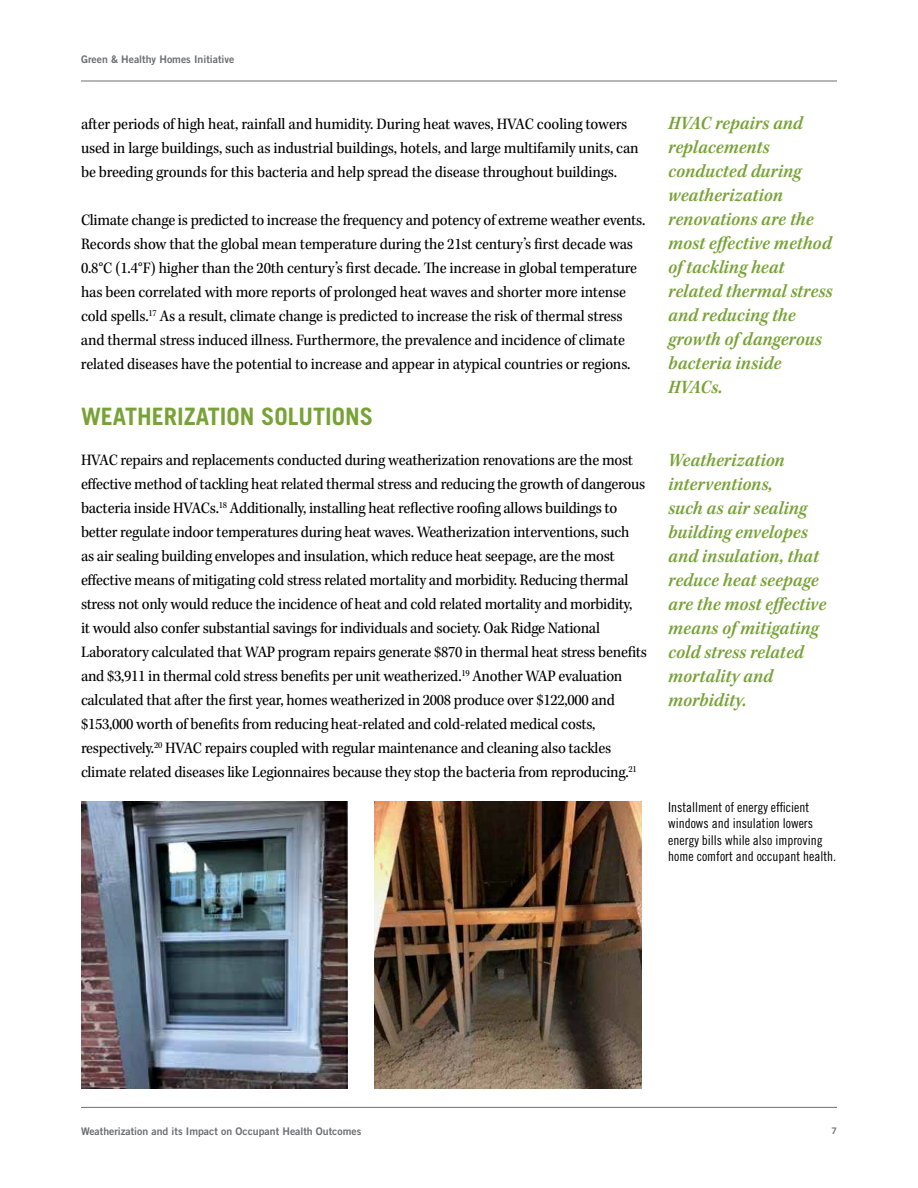
<style>
.page{position:relative;width:918px;height:1188px;background:#fff}
.page>*{position:absolute;margin:0;border:0;box-sizing:border-box;transform-origin:0 0}
.t1{font:700 24px "Trade Gothic";color:#78a236}
.t2{font:19.5px/24px "Kepler Std Semibold Scn It";color:#78a236}
.t3{font:16.5px/24px "Kepler Std Scn";letter-spacing:-.015em;color:#000}
.t4{font:13.5px/16.5px "Trade Gothic Cond Eighteen";color:#000}
.t5{font:10.5px "Trade Gothic Bold Two";color:#6d6e71}
.t6{font:9px "Trade Gothic Bold Two";color:#6d6e71}
</style>
<div class="page">
<hr style="left:81px;top:81px;width:756px;height:1px;background:#6d6e71">
<hr style="left:81px;top:1107px;width:756px;height:1px;background:#6d6e71">
<img style="left:81px;top:801px;width:267px;height:288px">
<img style="left:375px;top:801px;width:266px;height:288px">
<p class="t5" style="left:81px;top:52px;width:155px">Green &amp; Healthy Homes Initiative</p>
<p class="t3" style="left:81px;top:112px;width:559px">after periods of high heat, rainfall and humidity. During heat waves, HVAC cooling towers used in large buildings, such as industrial buildings, hotels, and large multifamily units, can be breeding grounds for this bacteria and help spread the disease throughout buildings.</p>
<p class="t3" style="left:81px;top:208px;width:566px">Climate change is predicted to increase the frequency and potency of extreme weather events.<br>Records show that the global mean temperature during the 21st century’s first decade was 0.8°C (1.4°F) higher than the 20th century’s first decade. The increase in global temperature has been correlated with more reports of prolonged heat waves and shorter more intense cold spells.<sup>17</sup> As a result, climate change is predicted to increase the risk of thermal stress and thermal stress induced illness. Furthermore, the prevalence and incidence of climate related diseases have the potential to increase and appear in atypical countries or regions.</p>
<h1 class="t1" style="left:81px;top:401px;width:294px">WEATHERIZATION SOLUTIONS</h1>
<p class="t3" style="left:81px;top:448px;width:568px">HVAC repairs and replacements conducted during weatherization renovations are the most effective method of tackling heat related thermal stress and reducing the growth of dangerous bacteria inside HVACs.<sup>18</sup> Additionally, installing heat reflective roofing allows buildings to better regulate indoor temperatures during heat waves. Weatherization interventions, such<br>as air sealing building envelopes and insulation, which reduce heat seepage, are the most effective means of mitigating cold stress related mortality and morbidity. Reducing thermal stress not only would reduce the incidence of heat and cold related mortality and morbidity,<br>it would also confer substantial savings for individuals and society. Oak Ridge National Laboratory calculated that WAP program repairs generate $870 in thermal heat stress benefits and $3,911 in thermal cold stress benefits per unit weatherized.<sup>19</sup> Another WAP evaluation calculated that after the first year, homes weatherized in 2008 produce over $122,000 and $153,000 worth of benefits from reducing heat-related and cold-related medical costs, respectively.<sup>20</sup> HVAC repairs coupled with regular maintenance and cleaning also tackles climate related diseases like Legionnaires because they stop the bacteria from reproducing.<sup>21</sup></p>
<p class="t2" style="left:668px;top:111px;width:166px">HVAC repairs and replacements conducted during weatherization renovations are the most effective method of tackling heat related thermal stress and reducing the growth of dangerous bacteria inside<br>HVACs.</p>
<p class="t2" style="left:668px;top:449px;width:160px">Weatherization interventions,<br>such as air sealing building envelopes and insulation, that reduce heat seepage are the most effective means of mitigating cold stress related mortality and morbidity.</p>
<p class="t4" style="left:668px;top:798px;width:169px">Installment of energy efficient windows and insulation lowers energy bills while also improving home comfort and occupant health.</p>
<p class="t5" style="left:81px;top:1125px;width:282px">Weatherization and its Impact on Occupant Health Outcomes</p>
<p class="t6" style="left:832px;top:1125px;width:7px">7</p>
</div>
